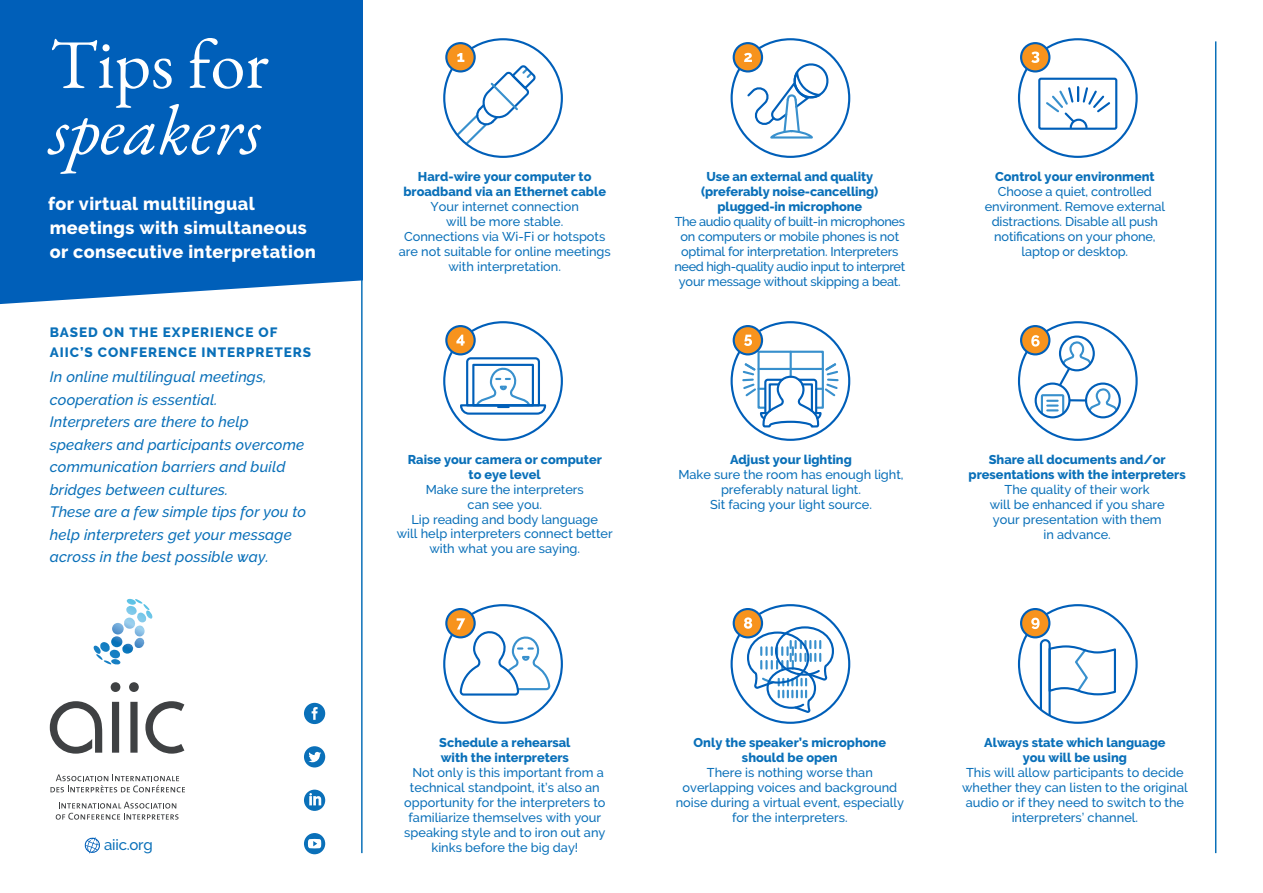
<style>
.page{position:relative;width:1263px;height:893px;background:#fff}
.page>*{position:absolute;margin:0;border:0;box-sizing:border-box;transform-origin:0 0}
.t1{font:italic 70.5px "EB Garamond";color:#fff}
.t2{font:70.5px "EB Garamond";color:#fff}
.t3{font:800 18px/24px "Raleway";letter-spacing:.02em;color:#fff}
.t4{font:italic 500 15px/22.5px "Raleway";letter-spacing:.01em;color:#0a70b9}
.t5{font:500 15px "Raleway";letter-spacing:-.02em;color:#0a70b9}
.t6{font:800 13.5px/19.5px "Raleway";letter-spacing:.07em;color:#0a70b9}
.t7{font:500 12.75px/15px "Raleway";color:#0a70b9;text-align:center}
.t8{font:800 12.75px/15px "Raleway";color:#0a70b9;text-align:center}
.t9{font:500 12.75px/15px "Raleway";letter-spacing:-.02em;color:#0a70b9;text-align:center}
</style>
<div class="page">
<div style="left:1034px;top:382px;width:36px;height:36px;border:2px solid #005fb9;border-radius:50%"></div>
<div style="left:1085px;top:382px;width:36px;height:36px;border:2px solid #005fb9;border-radius:50%"></div>
<div style="left:1018px;top:321px;width:120px;height:120px;border:2px solid #005fb9;border-radius:50%"></div>
<svg style="left:1021px;top:326px;width:28px;height:28px"></svg>
<div style="left:1020px;top:325px;width:30px;height:30px;border:2px solid #005fb9;border-radius:50%"></div>
<svg style="left:1031px;top:335px;width:88px;height:80px"></svg>
<svg style="left:460px;top:357px;width:87px;height:58px"></svg>
<div style="left:443px;top:321px;width:120px;height:120px;border:2px solid #005fb9;border-radius:50%"></div>
<svg style="left:446px;top:326px;width:29px;height:28px"></svg>
<div style="left:445px;top:325px;width:31px;height:30px;border:2px solid #005fb9;border-radius:50%"></div>
<svg style="left:456px;top:335px;width:9px;height:11px"></svg>
<hr style="left:361px;top:41px;width:2px;height:812px;background:#0a70b9">
<hr style="left:1215px;top:41px;width:1px;height:812px;background:#0a70b9">
<div style="left:443px;top:38px;width:120px;height:120px;border:2px solid #005fb9;border-radius:50%"></div>
<svg style="left:446px;top:43px;width:29px;height:28px"></svg>
<div style="left:445px;top:42px;width:31px;height:31px;border:2px solid #005fb9;border-radius:50%"></div>
<svg style="left:455px;top:53px;width:83px;height:94px"></svg>
<div style="left:730px;top:38px;width:120px;height:120px;border:2px solid #005fb9;border-radius:50%"></div>
<div style="left:734px;top:43px;width:28px;height:28px;background:#f7931d;border-radius:50%"></div>
<div style="left:733px;top:42px;width:30px;height:31px;border:2px solid #005fb9;border-radius:50%"></div>
<svg style="left:744px;top:53px;width:88px;height:87px"></svg>
<div style="left:1038px;top:78px;width:79px;height:52px;border:2px solid #005fb9;border-radius:2px"></div>
<svg style="left:1044px;top:86px;width:68px;height:44px"></svg>
<div style="left:1018px;top:38px;width:120px;height:120px;border:2px solid #005fb9;border-radius:50%"></div>
<div style="left:1021px;top:43px;width:28px;height:28px;background:#f7931d;border-radius:50%"></div>
<div style="left:1020px;top:42px;width:30px;height:31px;border:2px solid #005fb9;border-radius:50%"></div>
<svg style="left:1031px;top:52px;width:8px;height:11px"></svg>
<div style="left:730px;top:321px;width:120px;height:120px;border:2px solid #005fb9;border-radius:50%"></div>
<svg style="left:734px;top:326px;width:28px;height:28px"></svg>
<div style="left:733px;top:325px;width:30px;height:30px;border:2px solid #005fb9;border-radius:50%"></div>
<svg style="left:741px;top:335px;width:99px;height:94px"></svg>
<div style="left:443px;top:604px;width:120px;height:120px;border:2px solid #005fb9;border-radius:50%"></div>
<svg style="left:446px;top:609px;width:29px;height:28px"></svg>
<div style="left:445px;top:608px;width:31px;height:30px;border:2px solid #005fb9;border-radius:50%"></div>
<svg style="left:457px;top:618px;width:93px;height:78px"></svg>
<svg style="left:1039px;top:639px;width:78px;height:78px"></svg>
<div style="left:1018px;top:604px;width:120px;height:120px;border:2px solid #005fb9;border-radius:50%"></div>
<div style="left:1021px;top:609px;width:28px;height:28px;background:#f7931d;border-radius:50%"></div>
<div style="left:1020px;top:608px;width:30px;height:30px;border:2px solid #005fb9;border-radius:50%"></div>
<svg style="left:1031px;top:618px;width:8px;height:11px"></svg>
<div style="left:730px;top:604px;width:120px;height:120px;border:2px solid #005fb9;border-radius:50%"></div>
<div style="left:734px;top:609px;width:28px;height:28px;background:#f7931d;border-radius:50%"></div>
<div style="left:733px;top:608px;width:30px;height:30px;border:2px solid #005fb9;border-radius:50%"></div>
<svg style="left:744px;top:617px;width:91px;height:97px"></svg>
<div style="left:0;top:0;width:363px;height:304px;background:#005fb9"></div>
<svg style="left:50px;top:774px;width:135px;height:18px"></svg>
<svg style="left:56px;top:802px;width:123px;height:18px"></svg>
<svg style="left:50px;top:701px;width:52px;height:53px"></svg>
<svg style="left:111px;top:682px;width:9px;height:71px"></svg>
<svg style="left:129px;top:682px;width:10px;height:71px"></svg>
<svg style="left:145px;top:701px;width:39px;height:53px"></svg>
<svg style="left:93px;top:599px;width:60px;height:66px"></svg>
<svg style="left:84px;top:837px;width:16px;height:17px"></svg>
<svg style="left:304px;top:703px;width:21px;height:21px"></svg>
<svg style="left:304px;top:746px;width:21px;height:21px"></svg>
<svg style="left:304px;top:790px;width:21px;height:21px"></svg>
<svg style="left:304px;top:833px;width:21px;height:21px"></svg>
<h1 class="t2" style="left:50px;top:18px;width:220px">Tips for</h1>
<h1 class="t1" style="left:49px;top:84px;width:213px">speakers</h1>
<h2 class="t3" style="left:48px;top:192px;width:269px">for virtual multilingual meetings with simultaneous or consecutive interpretation</h2>
<p class="t6" style="left:50px;top:323px;width:263px">BASED ON THE EXPERIENCE OF<br>AIIC’S CONFERENCE INTERPRETERS</p>
<p class="t4" style="left:50px;top:366px;width:258px">In online multilingual meetings, cooperation is essential.<br>Interpreters are there to help speakers and participants overcome communication barriers and build bridges between cultures.<br>These are a few simple tips for you to help interpreters get your message across in the best possible way.</p>
<p class="t5" style="left:104px;top:836px;width:50px">aiic.org</p>
<p class="t8" style="left:403px;top:169px;width:204px">Hard-wire your computer to broadband via an Ethernet cable</p>
<p class="t7" style="left:399px;top:199px;width:214px">Your internet connection<br>will be more stable.<br>Connections via Wi-Fi or hotspots are not suitable for online meetings with interpretation.</p>
<p class="t8" style="left:701px;top:169px;width:179px">Use an external and quality (preferably noise-cancelling) plugged-in microphone</p>
<p class="t9" style="left:674px;top:214px;width:232px">The audio quality of built-in microphones on computers or mobile phones is not optimal for interpretation. Interpreters need high-quality audio input to interpret your message without skipping a beat.</p>
<p class="t8" style="left:995px;top:169px;width:161px">Control your environment</p>
<p class="t7" style="left:985px;top:184px;width:182px">Choose a quiet, controlled environment. Remove external distractions. Disable all push notifications on your phone, laptop or desktop.</p>
<p class="t8" style="left:408px;top:452px;width:196px">Raise your camera or computer to eye level</p>
<p class="t7" style="left:397px;top:481px;width:217px">Make sure the interpreters<br>can see you.<br>Lip reading and body language<br>will help interpreters connect better with what you are saying.</p>
<p class="t8" style="left:730px;top:452px;width:123px">Adjust your lighting</p>
<p class="t7" style="left:678px;top:466px;width:227px">Make sure the room has enough light, preferably natural light.<br>Sit facing your light source.</p>
<p class="t8" style="left:969px;top:452px;width:219px">Share all documents and/or presentations with the interpreters</p>
<p class="t7" style="left:990px;top:482px;width:176px">The quality of their work<br>will be enhanced if you share your presentation with them in advance.</p>
<p class="t8" style="left:439px;top:735px;width:133px;text-align:left">Schedule a rehearsal with the interpreters</p>
<p class="t7" style="left:404px;top:765px;width:203px">Not only is this important from a technical standpoint, it’s also an opportunity for the interpreters to familiarize themselves with your speaking style and to iron out any kinks before the big day!</p>
<p class="t8" style="left:694px;top:735px;width:194px">Only the speaker’s microphone should be open</p>
<p class="t7" style="left:676px;top:765px;width:230px">There is nothing worse than overlapping voices and background noise during a virtual event, especially for the interpreters.</p>
<p class="t8" style="left:984px;top:735px;width:183px">Always state which language you will be using</p>
<p class="t7" style="left:962px;top:765px;width:227px">This will allow participants to decide whether they can listen to the original audio or if they need to switch to the interpreters’ channel.</p>
</div>
